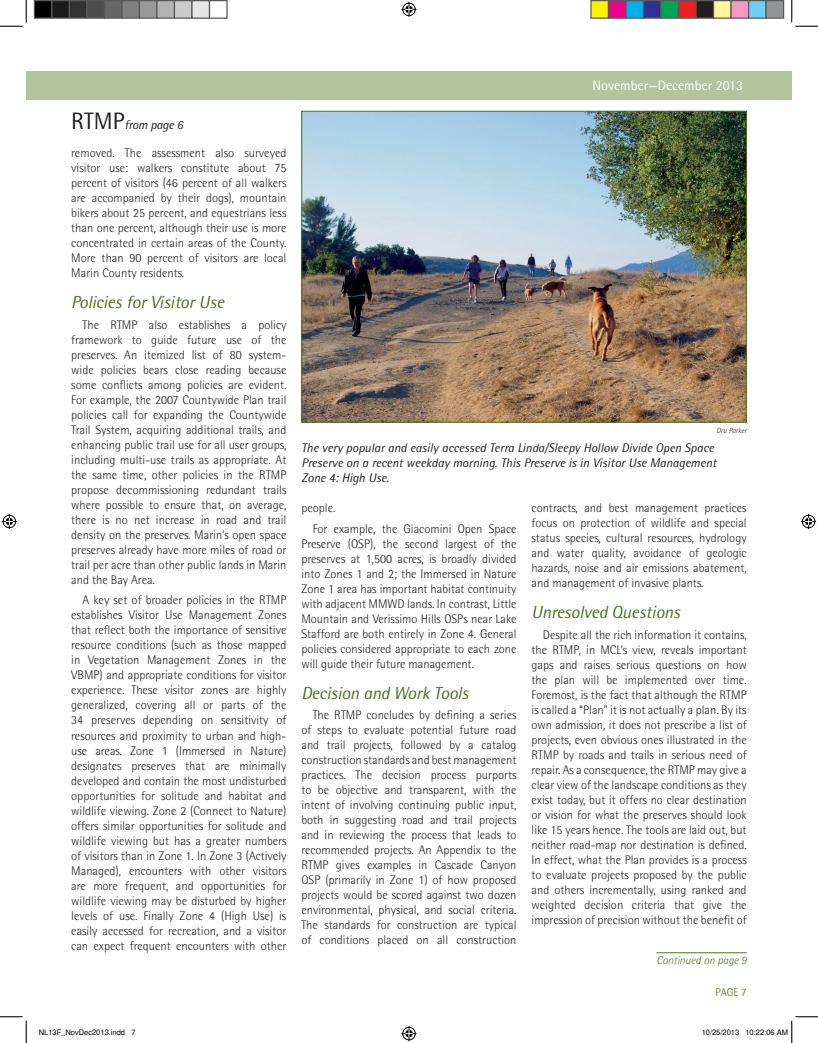
<style>
.page{position:relative;width:818px;height:1043px;background:#fff}
.page>*{position:absolute;margin:0;border:0;box-sizing:border-box;transform-origin:0 0}
.t1{font:italic 17.5px "Rotis Semi Sans Std";letter-spacing:-.01em;color:#4b711c}
.t2{font:13.75px "Rotis Semi Sans Std";color:#fff}
.t3{font:300 12.5px/15px "Rotis Semi Sans Std";color:#231f20;text-align:justify}
.t4{font:italic 12.5px/15px "Rotis Semi Sans Std";color:#231f20}
.t5{font:italic 12.5px "Rotis Semi Sans Std";letter-spacing:-.02em;color:#231f20}
.t6{font:italic 300 11.25px "Rotis Semi Sans Std";color:#4b711c}
.t7{font:300 11.25px "Rotis Semi Sans Std";color:#4b711c}
.t8{font:7.5px "Helvetica";color:#000}
.t9{font:italic 300 7.5px "Rotis Semi Sans Std";color:#231f20}
.s1{font-style:normal;font-size:23.75px}
</style>
<div class="page">
<div style="left:26px;top:71px;width:765px;height:28px;background:#b3c49c"></div>
<hr style="left:656px;top:952px;width:90px;height:1px;background:#4b711c">
<img style="left:303px;top:113px;width:441px;height:307px">
<div style="left:301px;top:111px;width:445px;height:311px;border:1px solid #4b711c"></div>
<svg style="left:0;top:0;width:27px;height:27px"></svg>
<svg style="left:0;top:1016px;width:27px;height:26px"></svg>
<svg style="left:791px;top:0;width:27px;height:27px"></svg>
<svg style="left:401px;top:2px;width:15px;height:15px"></svg>
<svg style="left:401px;top:1026px;width:15px;height:15px"></svg>
<svg style="left:2px;top:514px;width:15px;height:15px"></svg>
<svg style="left:801px;top:514px;width:15px;height:15px"></svg>
<div style="left:34px;top:1px;width:18px;height:17px;background:#000"></div>
<div style="left:34px;top:0;width:18px;height:19px;border:1px solid #595959"></div>
<div style="left:52px;top:1px;width:17px;height:17px;background:#1a1a1a"></div>
<div style="left:51px;top:0;width:19px;height:19px;border:1px solid #595959"></div>
<div style="left:69px;top:1px;width:18px;height:17px;background:#333"></div>
<div style="left:69px;top:0;width:19px;height:19px;border:1px solid #595959"></div>
<div style="left:87px;top:1px;width:17px;height:17px;background:#4d4d4d"></div>
<div style="left:86px;top:0;width:19px;height:19px;border:1px solid #595959"></div>
<div style="left:104px;top:1px;width:18px;height:17px;background:#666"></div>
<div style="left:104px;top:0;width:18px;height:19px;border:1px solid #595959"></div>
<div style="left:122px;top:1px;width:17px;height:17px;background:#808080"></div>
<div style="left:121px;top:0;width:19px;height:19px;border:1px solid #595959"></div>
<div style="left:139px;top:1px;width:18px;height:17px;background:#999"></div>
<div style="left:139px;top:0;width:19px;height:19px;border:1px solid #595959"></div>
<div style="left:157px;top:1px;width:17px;height:17px;background:#b3b3b3"></div>
<div style="left:156px;top:0;width:19px;height:19px;border:1px solid #595959"></div>
<div style="left:174px;top:1px;width:18px;height:17px;background:#ccc"></div>
<div style="left:174px;top:0;width:18px;height:19px;border:1px solid #595959"></div>
<div style="left:192px;top:1px;width:17px;height:17px;background:#e6e6e6"></div>
<div style="left:191px;top:0;width:19px;height:19px;border:1px solid #595959"></div>
<div style="left:209px;top:0;width:19px;height:19px;border:1px solid #595959"></div>
<div style="left:591px;top:1px;width:17px;height:17px;background:#fff101"></div>
<div style="left:590px;top:0;width:19px;height:19px;border:1px solid #595959"></div>
<div style="left:608px;top:1px;width:18px;height:17px;background:#ed028c"></div>
<div style="left:608px;top:0;width:18px;height:19px;border:1px solid #595959"></div>
<div style="left:626px;top:1px;width:17px;height:17px;background:#00aeef"></div>
<div style="left:625px;top:0;width:19px;height:19px;border:1px solid #595959"></div>
<div style="left:643px;top:1px;width:18px;height:17px;background:#2e3092"></div>
<div style="left:642px;top:0;width:19px;height:19px;border:1px solid #595959"></div>
<div style="left:661px;top:1px;width:17px;height:17px;background:#00a54f"></div>
<div style="left:660px;top:0;width:19px;height:19px;border:1px solid #595959"></div>
<div style="left:678px;top:1px;width:18px;height:17px;background:#ee1d23"></div>
<div style="left:678px;top:0;width:18px;height:19px;border:1px solid #595959"></div>
<div style="left:696px;top:1px;width:17px;height:17px;background:#231f20"></div>
<div style="left:695px;top:0;width:19px;height:19px;border:1px solid #595959"></div>
<div style="left:713px;top:1px;width:18px;height:17px;background:#fff79a"></div>
<div style="left:712px;top:0;width:19px;height:19px;border:1px solid #595959"></div>
<div style="left:731px;top:1px;width:17px;height:17px;background:#f499c2"></div>
<div style="left:730px;top:0;width:19px;height:19px;border:1px solid #595959"></div>
<div style="left:748px;top:1px;width:18px;height:17px;background:#6bcff6"></div>
<div style="left:748px;top:0;width:18px;height:19px;border:1px solid #595959"></div>
<div style="left:766px;top:1px;width:17px;height:17px;background:#939598"></div>
<div style="left:765px;top:0;width:19px;height:19px;border:1px solid #595959"></div>
<svg style="left:791px;top:1016px;width:27px;height:26px"></svg>
<p class="t5" style="left:71px;top:117px;width:113px"><span class="s1">RTMP</span>from page 6</p>
<p class="t3" style="left:71px;top:146px;width:217px">removed. The assessment also surveyed visitor use: walkers constitute about 75 percent of visitors (46 percent of all walkers are accompanied by their dogs), mountain bikers about 25 percent, and equestrians less than one percent, although their use is more concentrated in certain areas of the County.<br>More than 90 percent of visitors are local Marin County residents.</p>
<h1 class="t1" style="left:71px;top:291px;width:154px">Policies for Visitor Use</h1>
<p class="t3" style="left:71px;top:317px;width:217px;text-indent:11px">The RTMP also establishes a policy framework to guide future use of the preserves. An itemized list of 80 system&shy;wide policies bears close reading because some conflicts among policies are evident.<br>For example, the 2007 Countywide Plan trail policies call for expanding the Countywide Trail System, acquiring additional trails, and enhancing public trail use for all user groups, including multi-use trails as appropriate. At the same time, other policies in the RTMP propose decommissioning redundant trails where possible to ensure that, on average, there is no net increase in road and trail density on the preserves. Marin’s open space preserves already have more miles of road or trail per acre than other public lands in Marin and the Bay Area.</p>
<p class="t3" style="left:71px;top:592px;width:217px;text-indent:11px">A key set of broader policies in the RTMP establishes Visitor Use Management Zones that reflect both the importance of sensitive resource conditions (such as those mapped in Vegetation Management Zones in the VBMP) and appropriate conditions for visitor experience. These visitor zones are highly generalized, covering all or parts of the 34 preserves depending on sensitivity of resources and proximity to urban and high&shy;use areas. Zone 1 (Immersed in Nature) designates preserves that are minimally developed and contain the most undisturbed opportunities for solitude and habitat and wildlife viewing. Zone 2 (Connect to Nature) offers similar opportunities for solitude and wildlife viewing but has a greater numbers of visitors than in Zone 1. In Zone 3 (Actively Managed), encounters with other visitors are more frequent, and opportunities for wildlife viewing may be disturbed by higher levels of use. Finally Zone 4 (High Use) is easily accessed for recreation, and a visitor can expect frequent encounters with other</p>
<p class="t2" style="left:592px;top:77px;width:152px">November—December 2013</p>
<p class="t9" style="left:716px;top:426px;width:32px">Dru Parker</p>
<p class="t4" style="left:301px;top:440px;width:416px">The very popular and easily accessed Terra Linda/Sleepy Hollow Divide Open Space<br>Preserve on a recent weekday morning. This Preserve is in Visitor Use Management<br>Zone 4: High Use.</p>
<p class="t3" style="left:312px;top:498px;width:205px;line-height:20.6px;text-indent:-11px">people.<br>For example, the Giacomini Open Space</p>
<p class="t3" style="left:301px;top:536px;width:217px">Preserve (OSP), the second largest of the preserves at 1,500 acres, is broadly divided into Zones 1 and 2; the Immersed in Nature Zone 1 area has important habitat continuity with adjacent MMWD lands. In contrast, Little Mountain and Verissimo Hills OSPs near Lake Stafford are both entirely in Zone 4. General policies considered appropriate to each zone will guide their future management.</p>
<h1 class="t1" style="left:301px;top:682px;width:169px">Decision and Work Tools</h1>
<p class="t3" style="left:301px;top:707px;width:217px;text-indent:11px">The RTMP concludes by defining a series of steps to evaluate potential future road and trail projects, followed by a catalog construction standards and best management practices. The decision process purports to be objective and transparent, with the intent of involving continuing public input, both in suggesting road and trail projects and in reviewing the process that leads to recommended projects. An Appendix to the RTMP gives examples in Cascade Canyon OSP (primarily in Zone 1) of how proposed projects would be scored against two dozen environmental, physical, and social criteria.<br>The standards for construction are typical of conditions placed on all construction</p>
<p class="t3" style="left:531px;top:500px;width:217px">contracts, and best management practices focus on protection of wildlife and special status species, cultural resources, hydrology and water quality, avoidance of geologic hazards, noise and air emissions abatement, and management of invasive plants.</p>
<h1 class="t1" style="left:531px;top:601px;width:150px">Unresolved Questions</h1>
<p class="t3" style="left:531px;top:627px;width:217px;text-indent:11px">Despite all the rich information it contains, the RTMP, in MCL’s view, reveals important gaps and raises serious questions on how the plan will be implemented over time.<br>Foremost, is the fact that although the RTMP is called a “Plan” it is not actually a plan. By its own admission, it does not prescribe a list of projects, even obvious ones illustrated in the RTMP by roads and trails in serious need of repair. As a consequence, the RTMP may give a clear view of the landscape conditions as they exist today, but it offers no clear destination or vision for what the preserves should look like 15 years hence. The tools are laid out, but neither road-map nor destination is defined.<br>In effect, what the Plan provides is a process to evaluate projects proposed by the public and others incrementally, using ranked and weighted decision criteria that give the impression of precision without the benefit of</p>
<p class="t6" style="left:656px;top:953px;width:92px">Continued on page 9</p>
<p class="t7" style="left:715px;top:985px;width:33px">PAGE 7</p>
<p class="t8" style="left:39px;top:1028px;width:98px">NL13F_NovDec2013.indd 7</p>
<p class="t8" style="left:701px;top:1028px;width:88px">10/25/2013 10:22:06 AM</p>
</div>
